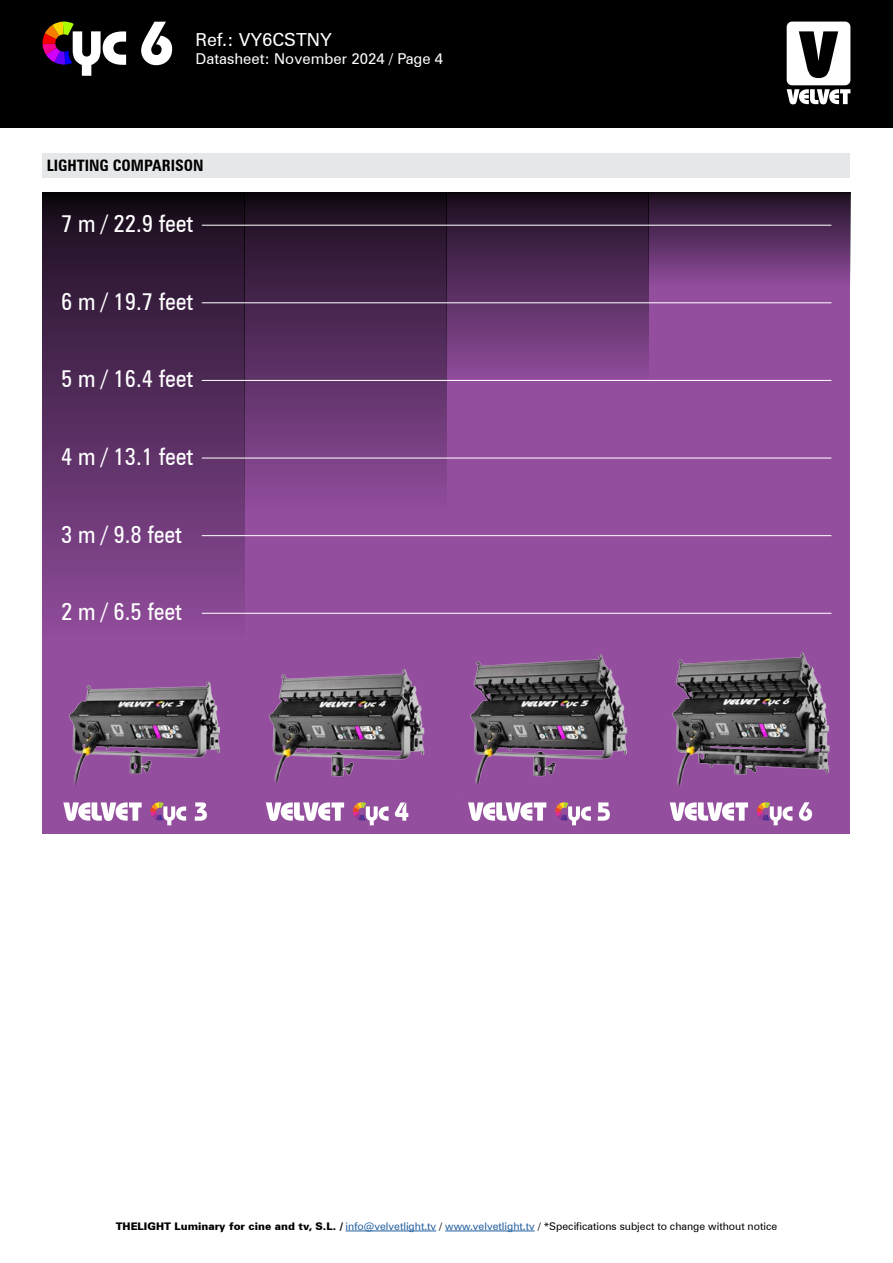
<style>
.page{position:relative;width:893px;height:1263px;background:#fff}
.page>*{position:absolute;margin:0;border:0;box-sizing:border-box;transform-origin:0 0}
.t1{font:condensed 23.7px "Zurich BT";color:#fff}
.t2{font:18px "Zurich BT";color:#fff}
.t3{font:700 condensed 15.75px "Zurich BT";color:#000}
.t4{font:15px "Zurich BT";color:#fff}
.t5{font:10.5px "Zurich BT";color:#000}
.s1{font-weight:900}
.s2{color:#215e9e}
</style>
<div class="page">
<div style="left:0;top:0;width:893px;height:128px;background:#000"></div>
<svg style="left:787px;top:22px;width:63px;height:82px"></svg>
<svg style="left:141px;top:22px;width:31px;height:43px"></svg>
<svg style="left:42px;top:21px;width:84px;height:55px"></svg>
<hr style="left:346px;top:1230px;width:90px;height:1px;background:#215e9e">
<hr style="left:445px;top:1230px;width:90px;height:1px;background:#215e9e">
<div style="left:43px;top:153px;width:807px;height:25px;background:#e6e7e8"></div>
<svg style="left:43px;top:192px;width:201px;height:641px;background:#522b5a"></svg>
<svg style="left:244px;top:192px;width:202px;height:641px;background:#65356d"></svg>
<svg style="left:446px;top:192px;width:202px;height:641px;background:#783f81"></svg>
<svg style="left:648px;top:192px;width:202px;height:641px;background:#864790"></svg>
<img style="left:43px;top:610px;width:195px;height:210px">
<svg style="left:353px;top:823px;width:36px;height:2px"></svg>
<svg style="left:195px;top:802px;width:12px;height:19px"></svg>
<svg style="left:63px;top:802px;width:79px;height:19px"></svg>
<svg style="left:150px;top:802px;width:36px;height:23px"></svg>
<svg style="left:555px;top:824px;width:36px;height:1px"></svg>
<svg style="left:757px;top:822px;width:35px;height:3px"></svg>
<hr style="left:202px;top:613px;width:629px;height:1px;background:#fff">
<hr style="left:202px;top:535px;width:629px;height:1px;background:#fff">
<hr style="left:202px;top:457px;width:629px;height:1px;background:#fff">
<hr style="left:202px;top:380px;width:629px;height:1px;background:#fff">
<hr style="left:202px;top:302px;width:629px;height:1px;background:#fff">
<hr style="left:202px;top:225px;width:629px;height:1px;background:#fff">
<img style="left:641px;top:604px;width:209px;height:218px">
<img style="left:439px;top:606px;width:217px;height:218px">
<img style="left:238px;top:608px;width:215px;height:215px">
<h2 class="t2" style="left:196px;top:28px;width:138px">Ref.: VY6CSTNY</h2>
<h3 class="t4" style="left:196px;top:49px;width:249px">Datasheet: November 2024 / Page 4</h3>
<h3 class="t3" style="left:47px;top:156px;width:158px">LIGHTING COMPARISON</h3>
<h1 class="t1" style="left:61px;top:209px;width:134px">7 m / 22.9 feet</h1>
<h1 class="t1" style="left:61px;top:287px;width:134px">6 m / 19.7 feet</h1>
<h1 class="t1" style="left:61px;top:365px;width:134px">5 m / 16.4 feet</h1>
<h1 class="t1" style="left:61px;top:442px;width:134px">4 m / 13.1 feet</h1>
<h1 class="t1" style="left:61px;top:520px;width:122px">3 m / 9.8 feet</h1>
<h1 class="t1" style="left:61px;top:597px;width:122px">2 m / 6.5 feet</h1>
<p class="t5" style="left:116px;top:1220px;width:663px"><span class="s1">THELIGHT Luminary for cine and tv, S.L. /</span> <span class="s2">info@velvetlight.tv</span> / <span class="s2">www.velvetlight.tv</span> / *Specifications subject to change without notice</p>
</div>
